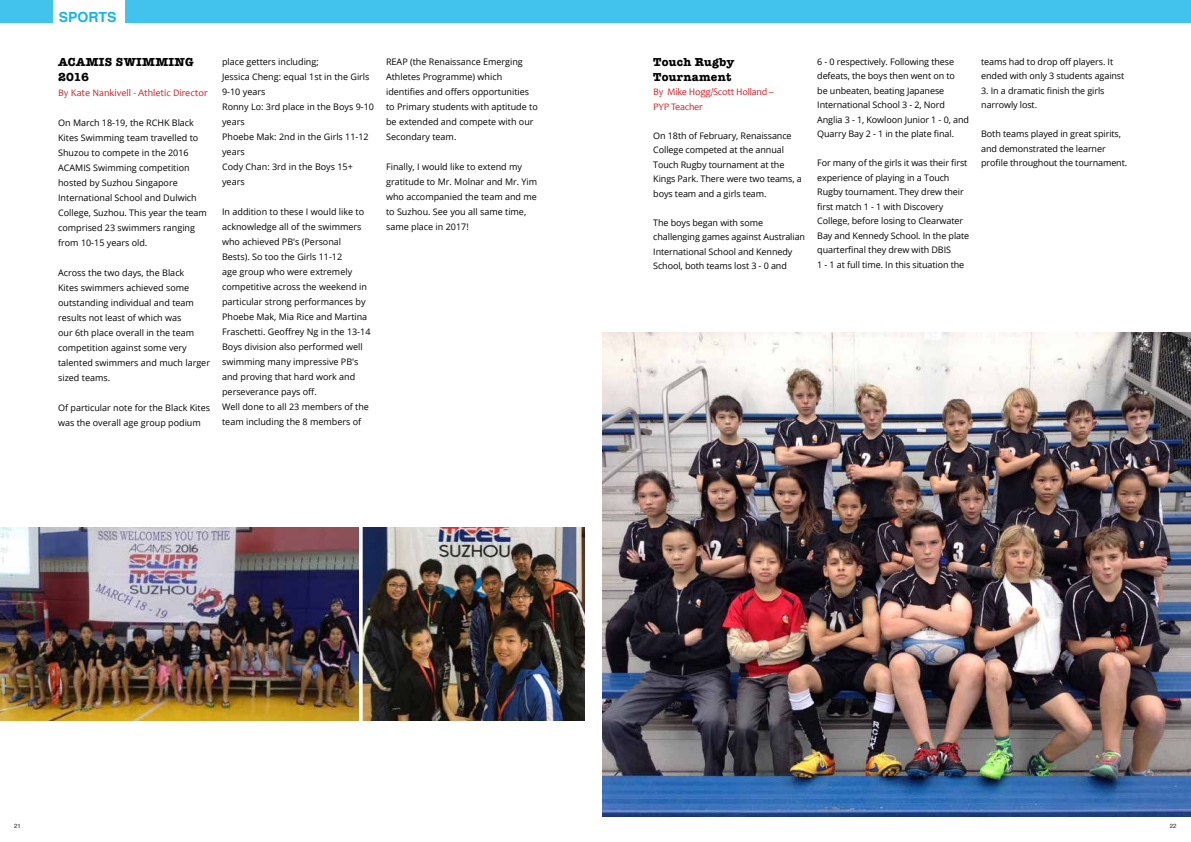
<style>
.page{position:relative;width:1191px;height:842px;background:#fff}
.page>*{position:absolute;margin:0;border:0;box-sizing:border-box;transform-origin:0 0}
.t1{font:700 14px "Helvetica";color:#13b5ea}
.t2{font:700 12px/15px "American Typewriter";letter-spacing:.025em;color:#000}
.t3{font:10px/14.5px "Candara";letter-spacing:-.025em;color:#d2232a}
.t4{font:10px "Candara";color:#d2232a}
.t5{font:9px/15px "Open Sans";color:#000}
.t6{font:6px "Helvetica";color:#292829}
</style>
<div class="page">
<div style="left:125px;top:0;width:1066px;height:22px;background:#42c3ee"></div>
<div style="left:0;top:0;width:53px;height:22px;background:#42c3ee"></div>
<img style="left:0;top:528px;width:359px;height:193px">
<img style="left:363px;top:528px;width:221px;height:193px">
<img style="left:602px;top:332px;width:589px;height:484px">
<h1 class="t1" style="left:59px;top:6px;width:59px">SPORTS</h1>
<h2 class="t2" style="left:58px;top:54px;width:137px">ACAMIS SWIMMING<br>2016</h2>
<p class="t4" style="left:58px;top:87px;width:151px">By Kate Nankivell - Athletic Director</p>
<p class="t5" style="left:58px;top:115px;width:150px">On March 18-19, the RCHK Black<br>Kites Swimming team travelled to<br>Shuzou to compete in the 2016<br>ACAMIS Swimming competition hosted by Suzhou Singapore<br>International School and Dulwich<br>College, Suzhou. This year the team comprised 23 swimmers ranging from 10-15 years old.</p>
<p class="t5" style="left:58px;top:265px;width:153px">Across the two days, the Black<br>Kites swimmers achieved some outstanding individual and team results not least of which was<br>our 6th place overall in the team competition against some very talented swimmers and much larger sized teams.</p>
<p class="t5" style="left:58px;top:400px;width:153px">Of particular note for the Black Kites was the overall age group podium</p>
<p class="t5" style="left:222px;top:54px;width:153px">place getters including;<br>Jessica Cheng: equal 1st in the Girls<br>9-10 years<br>Ronny Lo: 3rd place in the Boys 9-10 years<br>Phoebe Mak: 2nd in the Girls 11-12 years<br>Cody Chan: 3rd in the Boys 15+ years</p>
<p class="t5" style="left:222px;top:204px;width:150px">In addition to these I would like to acknowledge all of the swimmers who achieved PB's (Personal<br>Bests). So too the Girls 11-12<br>age group who were extremely competitive across the weekend in particular strong performances by<br>Phoebe Mak, Mia Rice and Martina<br>Fraschetti. Geoffrey Ng in the 13-14<br>Boys division also performed well swimming many impressive PB's and proving that hard work and perseverance pays off.<br>Well done to all 23 members of the team including the 8 members of</p>
<p class="t5" style="left:386px;top:54px;width:153px">REAP (the Renaissance Emerging<br>Athletes Programme) which identifies and offers opportunities to Primary students with aptitude to be extended and compete with our<br>Secondary team.</p>
<p class="t5" style="left:386px;top:159px;width:153px">Finally, I would like to extend my gratitude to Mr. Molnar and Mr. Yim who accompanied the team and me to Suzhou. See you all same time, same place in 2017!</p>
<h2 class="t2" style="left:653px;top:54px;width:82px;line-height:14.5px">Touch Rugby<br>Tournament</h2>
<p class="t3" style="left:653px;top:85px;width:122px">By Mike Hogg/Scott Holland –<br>PYP Teacher</p>
<p class="t5" style="left:653px;top:128px;width:150px;line-height:14.5px">On 18th of February, Renaissance<br>College competed at the annual<br>Touch Rugby tournament at the<br>Kings Park. There were two teams, a boys team and a girls team.</p>
<p class="t5" style="left:653px;top:215px;width:153px;line-height:14.5px">The boys began with some challenging games against Australian<br>International School and Kennedy<br>School, both teams lost 3 - 0 and</p>
<p class="t5" style="left:817px;top:54px;width:153px;line-height:14.5px">6 - 0 respectively. Following these defeats, the boys then went on to<br>be unbeaten, beating Japanese International School 3 - 2, Nord Anglia 3 - 1, Kowloon Junior 1 - 0, and Quarry Bay 2 - 1 in the plate final.</p>
<p class="t5" style="left:817px;top:156px;width:153px;line-height:14.5px">For many of the girls it was their first experience of playing in a Touch Rugby tournament. They drew their first match 1 - 1 with Discovery College, before losing to Clearwater Bay and Kennedy School. In the plate quarterfinal they drew with DBIS<br>1 - 1 at full time. In this situation the</p>
<p class="t5" style="left:981px;top:54px;width:145px;line-height:14.5px">teams had to drop off players. It ended with only 3 students against</p>
<p class="t5" style="left:981px;top:83px;width:125px;line-height:14.5px">3. In a dramatic finish the girls narrowly lost.</p>
<p class="t5" style="left:981px;top:127px;width:147px;line-height:14.5px">Both teams played in great spirits, and demonstrated the learner profile throughout the tournament.</p>
<p class="t6" style="left:14px;top:821px;width:8px">21</p>
<p class="t6" style="left:1170px;top:821px;width:8px">22</p>
</div>
